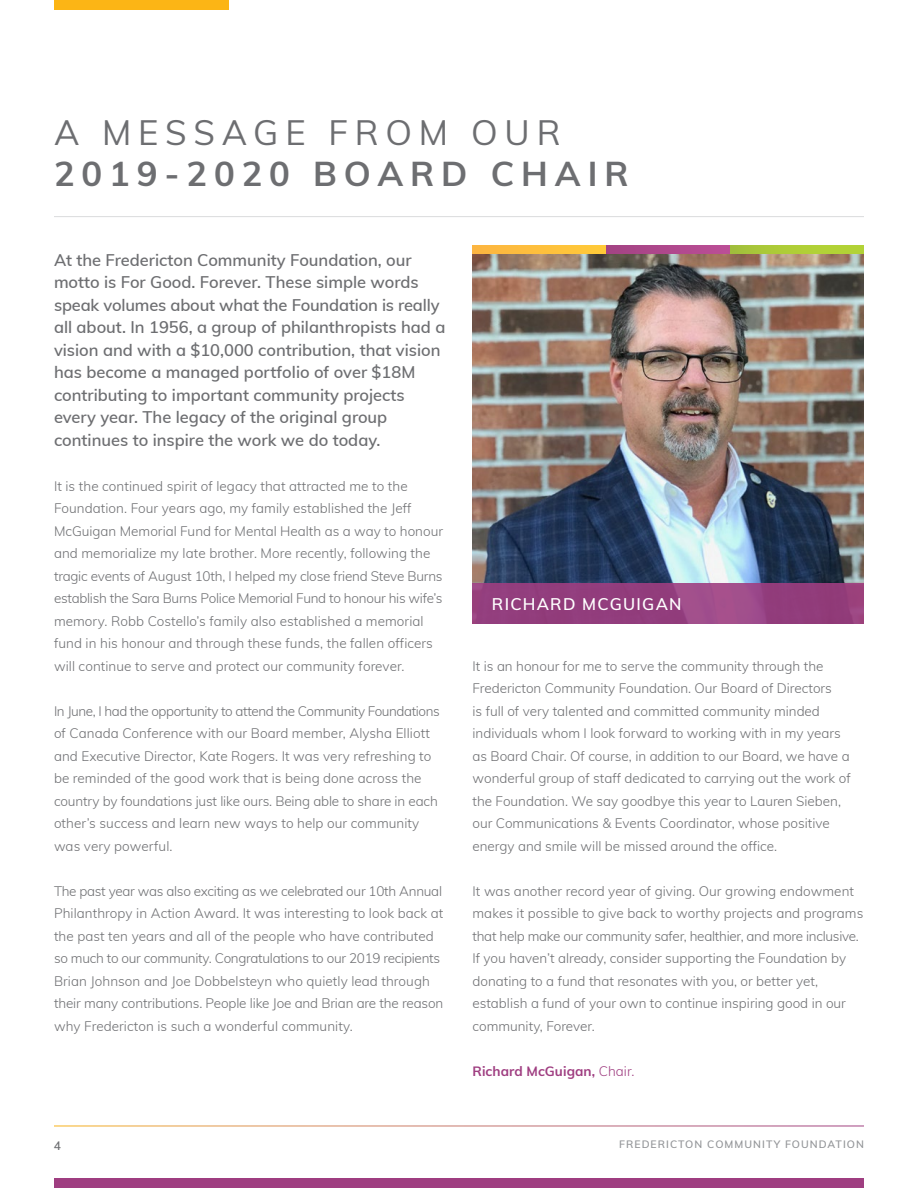
<style>
.page{position:relative;width:918px;height:1188px;background:#fff}
.page>*{position:absolute;margin:0;border:0;box-sizing:border-box;transform-origin:0 0}
.t1{font:700 34.5px "Muli";letter-spacing:.2em;color:#6d6e71}
.t2{font:34.5px "Muli";letter-spacing:.2em;color:#6d6e71}
.t3{font:600 16.5px/22.5px "Muli";color:#6d6e71}
.t4{font:600 16.5px "Muli";letter-spacing:.075em;color:#fff}
.t5{font:300 13.5px/22.5px "Muli";color:#6d6e71}
.t6{font:700 13.5px "Muli";letter-spacing:.005em;color:#9f3e81}
.t7{font:600 12px "Muli";color:#6d6e71}
.t8{font:600 10.5px "Muli";letter-spacing:.1em;color:#939598}
.s1{font-weight:300}
</style>
<div class="page">
<div style="left:54px;top:1178px;width:810px;height:10px;background:#9f3e81"></div>
<div style="left:54px;top:0;width:174px;height:10px;background:#fcb515"></div>
<hr style="left:54px;top:216px;width:810px;height:1px;background:#dedfe0">
<img style="left:472px;top:253px;width:392px;height:330px">
<svg style="left:472px;top:583px;width:392px;height:41px;background:#95407f"></svg>
<div style="left:606px;top:245px;width:125px;height:8px;background:#af488c"></div>
<div style="left:472px;top:245px;width:134px;height:8px;background:#febf3d"></div>
<svg style="left:731px;top:245px;width:133px;height:8px"></svg>
<h1 class="t2" style="left:54px;top:107px;width:508px">A MESSAGE FROM OUR</h1>
<h1 class="t1" style="left:54px;top:149px;width:576px">2019-2020 BOARD CHAIR</h1>
<p class="t3" style="left:54px;top:248px;width:393px">At the Fredericton Community Foundation, our motto is For Good. Forever. These simple words speak volumes about what the Foundation is really all about. In 1956, a group of philanthropists had a vision and with a $10,000 contribution, that vision has become a managed portfolio of over $18M contributing to important community projects every year. The legacy of the original group continues to inspire the work we do today.</p>
<p class="t5" style="left:54px;top:474px;width:391px">It is the continued spirit of legacy that attracted me to the Foundation. Four years ago, my family established the Jeff McGuigan Memorial Fund for Mental Health as a way to honour and memorialize my late brother. More recently, following the tragic events of August 10th, I helped my close friend Steve Burns establish the Sara Burns Police Memorial Fund to honour his wife’s memory. Robb Costello’s family also established a memorial fund in his honour and through these funds, the fallen officers will continue to serve and protect our community forever.</p>
<p class="t5" style="left:54px;top:699px;width:387px">In June, I had the opportunity to attend the Community Foundations of Canada Conference with our Board member, Alysha Elliott and Executive Director, Kate Rogers. It was very refreshing to be reminded of the good work that is being done across the country by foundations just like ours. Being able to share in each other’s success and learn new ways to help our community was very powerful.</p>
<p class="t5" style="left:54px;top:879px;width:391px">The past year was also exciting as we celebrated our 10th Annual Philanthropy in Action Award. It was interesting to look back at the past ten years and all of the people who have contributed so much to our community. Congratulations to our 2019 recipients Brian Johnson and Joe Dobbelsteyn who quietly lead through their many contributions. People like Joe and Brian are the reason why Fredericton is such a wonderful community.</p>
<p class="t4" style="left:492px;top:592px;width:191px">RICHARD MCGUIGAN</p>
<p class="t5" style="left:472px;top:654px;width:380px">It is an honour for me to serve the community through the Fredericton Community Foundation. Our Board of Directors<br>is full of very talented and committed community minded individuals whom I look forward to working with in my years as Board Chair. Of course, in addition to our Board, we have a wonderful group of staff dedicated to carrying out the work of the Foundation. We say goodbye this year to Lauren Sieben, our Communications &amp; Events Coordinator, whose positive energy and smile will be missed around the office.</p>
<p class="t5" style="left:472px;top:879px;width:392px">It was another record year of giving. Our growing endowment makes it possible to give back to worthy projects and programs that help make our community safer, healthier, and more inclusive.<br>If you haven’t already, consider supporting the Foundation by donating to a fund that resonates with you, or better yet, establish a fund of your own to continue inspiring good in our community, Forever.</p>
<p class="t6" style="left:472px;top:1061px;width:164px">Richard McGuigan, <span class="s1">Chair.</span></p>
<p class="t7" style="left:54px;top:1137px;width:9px">4</p>
<p class="t8" style="left:619px;top:1137px;width:246px">FREDERICTON COMMUNITY FOUNDATION</p>
</div>
